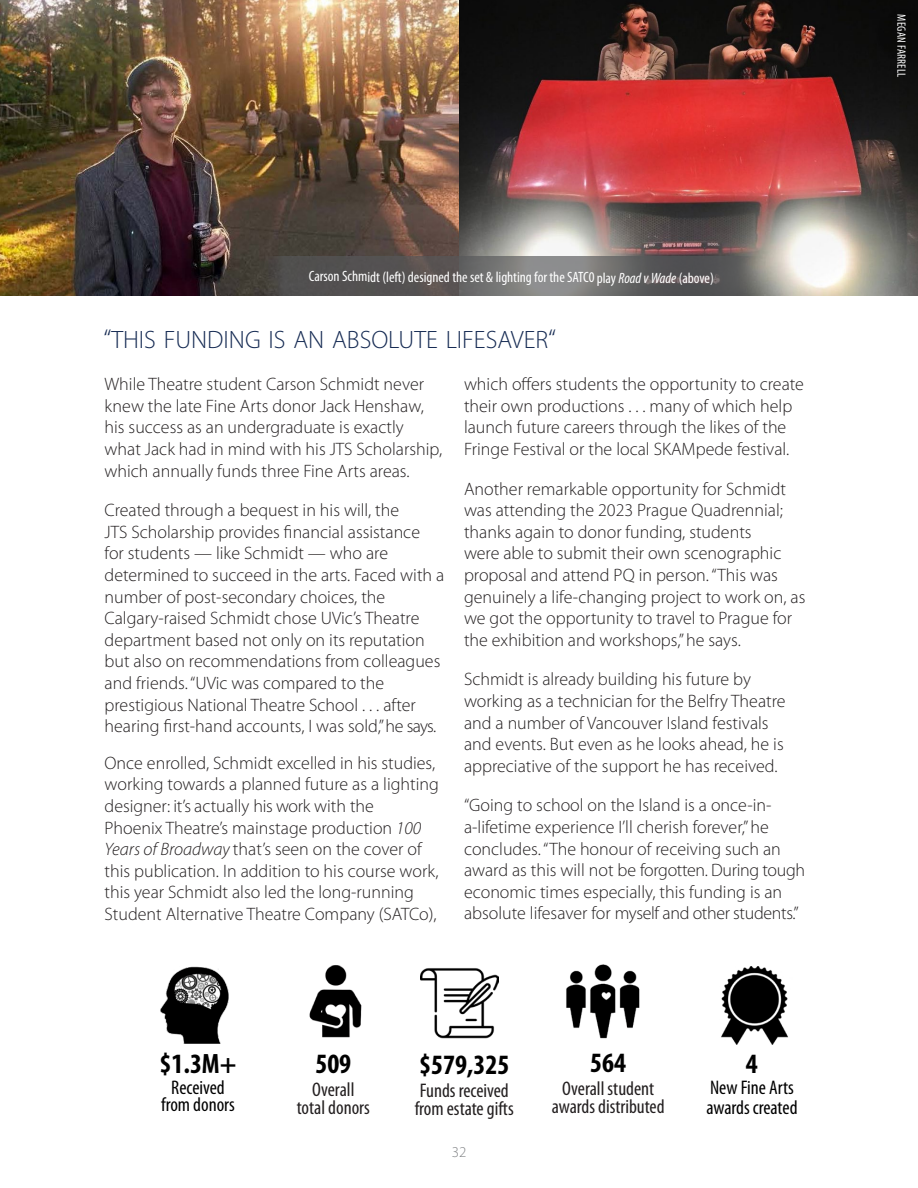
<style>
.page{position:relative;width:918px;height:1188px;background:#fff}
.page>*{position:absolute;margin:0;border:0;box-sizing:border-box;transform-origin:0 0}
.t1{font:700 condensed 28.05px "Myriad Pro";color:#000}
.Heading_32p{font:300 25.2px "Myriad Pro";color:#172c54}
.t2{font:condensed 19.8px/17.7px "Myriad Pro";color:#231f20;text-align:center}
.t3{font:condensed 19.8px/17.2px "Myriad Pro";color:#000;text-align:center}
.Body_Text{font:300 18px/21.6px "Myriad Pro";color:#231f20}
.Body_Text-2{font:condensed 15px "Myriad Pro";letter-spacing:-.005em;color:#fff}
.t4{font:300 15px "Myriad Pro";color:#808285}
.Body_Text-3{font:condensed 12px "Myriad Pro";letter-spacing:.02em;color:#fff}
.s1{font-style:italic}
.s2{font-size:27px}
</style>
<div class="page">
<img style="left:721px;top:966px;width:67px;height:78px">
<img style="left:160px;top:967px;width:69px;height:77px">
<img style="left:420px;top:968px;width:78px;height:71px">
<div style="left:441px;top:973px;width:33px;height:9px;background:#fff"></div>
<img style="left:309px;top:965px;width:53px;height:73px">
<img style="left:566px;top:964px;width:74px;height:75px">
<img style="left:0;top:0;width:918px;height:296px">
<svg style="left:256px;top:256px;width:506px;height:40px;background:#636161"></svg>
<p class="Body_Text-2" style="left:309px;top:268px;width:406px">Carson Schmidt (left) designed the set &amp; lighting for the SATC0 play <span class="s1">Road v Wade</span> (above)</p>
<p class="Heading_32p" style="left:103px;top:325px;width:454px"><span class="s2">“</span>THIS FUNDING IS AN ABSOLUTE LIFESAVER<span class="s2">“</span></p>
<p class="Body_Text" style="left:105px;top:373px;width:339px">While Theatre student Carson Schmidt never knew the late Fine Arts donor Jack Henshaw, his success as an undergraduate is exactly what Jack had in mind with his JTS Scholarship, which annually funds three Fine Arts areas.</p>
<p class="Body_Text" style="left:105px;top:499px;width:341px">Created through a bequest in his will, the<br>JTS Scholarship provides financial assistance<br>for students — like Schmidt — who are determined to succeed in the arts. Faced with a number of post-secondary choices, the Calgary-raised Schmidt chose UVic’s Theatre department based not only on its reputation but also on recommendations from colleagues and friends. “UVic was compared to the prestigious National Theatre School . . . after hearing first-hand accounts, I was sold,” he says.</p>
<p class="Body_Text" style="left:105px;top:752px;width:336px">Once enrolled, Schmidt excelled in his studies, working towards a planned future as a lighting designer: it’s actually his work with the<br>Phoenix Theatre’s mainstage production <span class="s1">100<br>Years of Broadway</span> that’s seen on the cover of this publication. In addition to his course work, this year Schmidt also led the long-running Student Alternative Theatre Company (SATCo),</p>
<p class="Body_Text" style="left:464px;top:373px;width:342px">which offers students the opportunity to create their own productions . . . many of which help launch future careers through the likes of the Fringe Festival or the local SKAMpede festival.</p>
<p class="Body_Text" style="left:464px;top:478px;width:343px">Another remarkable opportunity for Schmidt was attending the 2023 Prague Quadrennial; thanks again to donor funding, students<br>were able to submit their own scenographic proposal and attend PQ in person. “This was genuinely a life-changing project to work on, as we got the opportunity to travel to Prague for the exhibition and workshops,” he says.</p>
<p class="Body_Text" style="left:464px;top:668px;width:323px">Schmidt is already building his future by working as a technician for the Belfry Theatre and a number of Vancouver Island festivals and events. But even as he looks ahead, he is appreciative of the support he has received.</p>
<p class="Body_Text" style="left:464px;top:794px;width:343px">“Going to school on the Island is a once-in&shy;a-lifetime experience I’ll cherish forever,” he concludes. “The honour of receiving such an award as this will not be forgotten. During tough economic times especially, this funding is an absolute lifesaver for myself and other students.”</p>
<p class="t1" style="left:160px;top:1046px;width:79px">$1.3M+</p>
<p class="t3" style="left:161px;top:1078px;width:75px">Received from donors</p>
<p class="t1" style="left:315px;top:1046px;width:37px">509</p>
<p class="t2" style="left:297px;top:1080px;width:75px">Overall total donors</p>
<p class="t1" style="left:419px;top:1047px;width:92px">$579,325</p>
<p class="t2" style="left:415px;top:1082px;width:100px;text-align:left">Funds received from estate gifts</p>
<p class="t4" style="left:452px;top:1143px;width:16px">32</p>
<p class="t1" style="left:590px;top:1045px;width:37px">564</p>
<p class="t2" style="left:552px;top:1080px;width:114px">Overall student awards distributed</p>
<p class="t1" style="left:746px;top:1046px;width:13px">4</p>
<p class="t3" style="left:706px;top:1077px;width:93px;line-height:20px;text-align:left">New Fine Arts awards created</p>
<p class="Body_Text-3" style="left:909px;top:14px;width:65px;rotate:90deg">MEGAN FARRELL</p>
</div>
